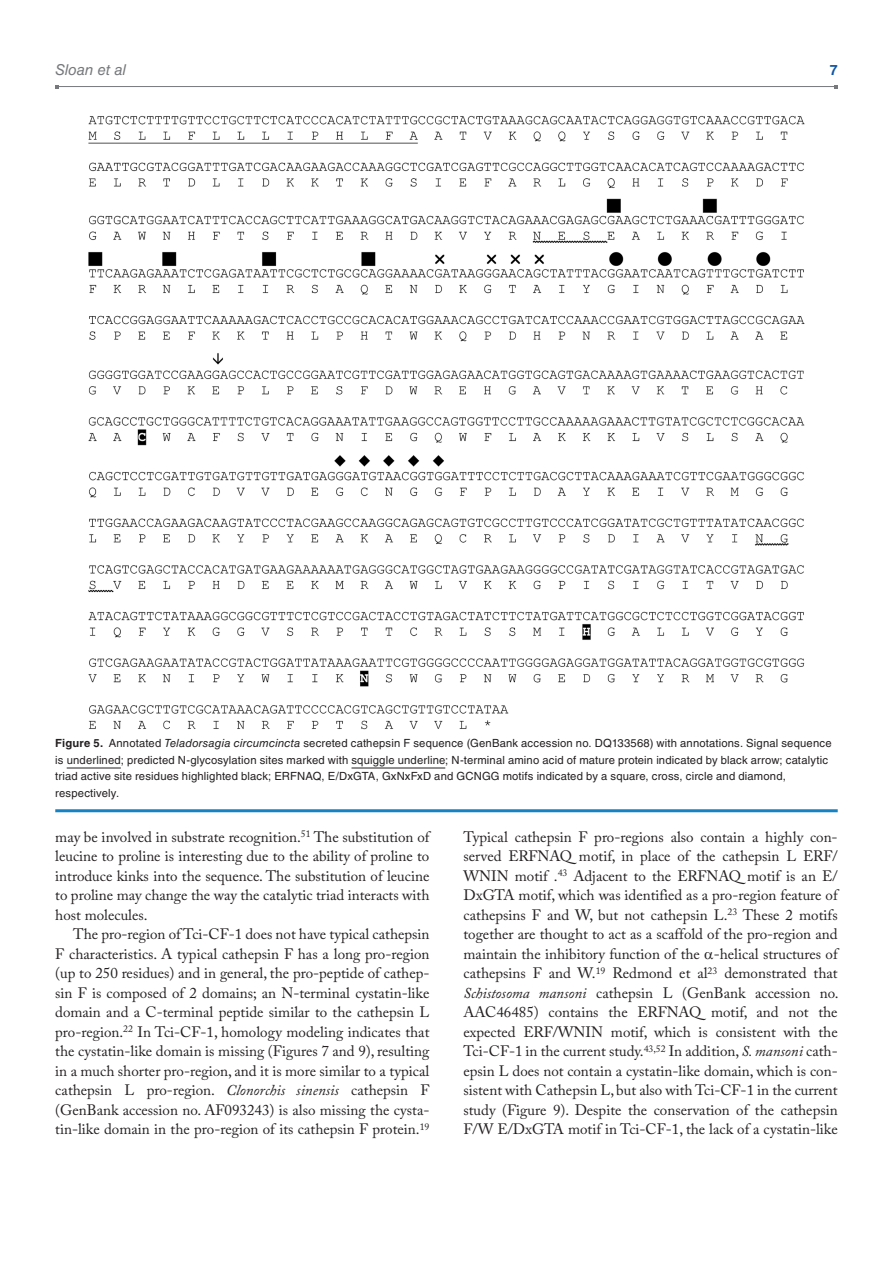
<style>
.page{position:relative;width:893px;height:1263px;background:#fff}
.page>*{position:absolute;margin:0;border:0;box-sizing:border-box;transform-origin:0 0}
.t1{font:15px/19.5px "Adobe Caslon Pro";color:#231f20;text-align:justify}
.t2{font:italic 15px "Helvetica LT Std";color:#76787b}
.t3{font:700 14.25px "Helvetica LT Std";color:#1055a4}
.t4{font:11.25px/16.5px "Helvetica LT Std";letter-spacing:.015em;color:#231f20}
.s1{font-weight:700}
.s2{font-style:italic}
</style>
<div class="page">
<hr style="left:57px;top:86px;width:779px;height:1px;background:#76787b">
<hr style="left:67px;top:768px;width:54px;height:1px;background:#231f20">
<hr style="left:351px;top:768px;width:94px;height:1px;background:#231f20">
<hr style="left:55px;top:809px;width:783px;height:3px;background:#1582c5">
<img style="left:88px;top:115px;width:717px;height:615px">
<p class="t2" style="left:55px;top:61px;width:72px">Sloan et al</p>
<p class="t3" style="left:830px;top:61px;width:9px">7</p>
<p class="t4" style="left:55px;top:735px;width:778px"><span class="s1">Figure 5.</span> Annotated <span class="s2">Teladorsagia circumcincta</span> secreted cathepsin F sequence (GenBank accession no. DQ133568) with annotations. Signal sequence is underlined; predicted N-glycosylation sites marked with squiggle underline; N-terminal amino acid of mature protein indicated by black arrow; catalytic triad active site residues highlighted black; ERFNAQ, E/DxGTA, GxNxFxD and GCNGG motifs indicated by a square, cross, circle and diamond, respectively.</p>
<p class="t1" style="left:55px;top:827px;width:376px">may be involved in substrate recognition.<sup>51</sup> The substitution of leucine to proline is interesting due to the ability of proline to introduce kinks into the sequence. The substitution of leucine to proline may change the way the catalytic triad interacts with host molecules.</p>
<p class="t1" style="left:55px;top:924px;width:376px;text-indent:18px">The pro-region of Tci-CF-1 does not have typical cathepsin F characteristics. A typical cathepsin F has a long pro-region (up to 250 residues) and in general, the pro-peptide of cathep&shy;sin F is composed of 2 domains; an N-terminal cystatin-like domain and a C-terminal peptide similar to the cathepsin L pro-region.<sup>22</sup> In Tci-CF-1, homology modeling indicates that the cystatin-like domain is missing (Figures 7 and 9), resulting in a much shorter pro-region, and it is more similar to a typical cathepsin L pro-region. <span class="s2">Clonorchis sinensis</span> cathepsin F (GenBank accession no. AF093243) is also missing the cysta&shy;tin-like domain in the pro-region of its cathepsin F protein.<sup>19</sup></p>
<p class="t1" style="left:463px;top:827px;width:377px">Typical cathepsin F pro-regions also contain a highly con&shy;served ERFNAQ motif, in place of the cathepsin L ERF/ WNIN motif .<sup>43</sup> Adjacent to the ERFNAQ motif is an E/ DxGTA motif, which was identified as a pro-region feature of cathepsins F and W, but not cathepsin L.<sup>23</sup> These 2 motifs together are thought to act as a scaffold of the pro-region and maintain the inhibitory function of the -helical structures of cathepsins F and W.<sup>19</sup> Redmond et al<sup>23</sup> demonstrated that <span class="s2">Schistosoma mansoni</span> cathepsin L (GenBank accession no.<br>AAC46485) contains the ERFNAQ motif, and not the expected ERF/WNIN motif, which is consistent with the Tci-CF-1 in the current study.<sup>43,52</sup> In addition, <span class="s2">S. mansoni</span> cath&shy;epsin L does not contain a cystatin-like domain, which is con&shy;sistent with Cathepsin L, but also with Tci-CF-1 in the current study (Figure 9). Despite the conservation of the cathepsin F/W E/DxGTA motif in Tci-CF-1, the lack of a cystatin-like</p>
</div>
